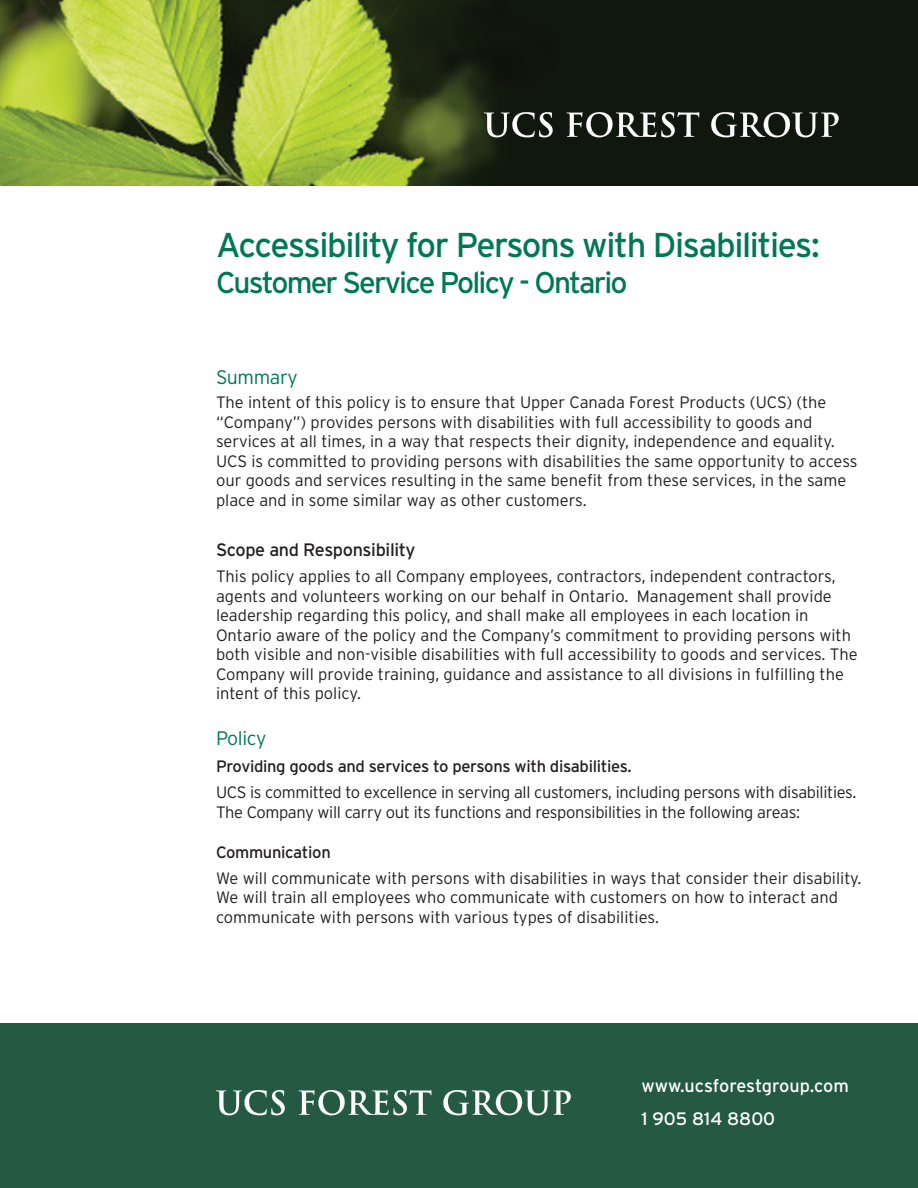
<style>
.page{position:relative;width:918px;height:1188px;background:#fff}
.page>*{position:absolute;margin:0;border:0;box-sizing:border-box;transform-origin:0 0}
.t1{font:34.5px "Interstate";letter-spacing:-.04em;color:#007854}
.t2{font:30px "Interstate";letter-spacing:-.06em;color:#007854}
.Body{font:300 19.5px "Interstate";letter-spacing:-.02em;color:#007854}
.t3{font:18px "Interstate";color:#fff}
.Body-2{font:18px "Interstate";letter-spacing:-.02em;color:#231f20}
.Body-3{font:300 16.5px/19.5px "Interstate";color:#231f20}
.Body-4{font:300 16.5px/19.8px "Interstate";letter-spacing:-.02em;color:#231f20}
.Body-5{font:16.5px "Interstate";letter-spacing:-.02em;color:#231f20}
</style>
<div class="page">
<img style="left:0;top:0;width:918px;height:186px">
<div style="left:0;top:1024px;width:918px;height:164px;background:#235a41"></div>
<svg style="left:216px;top:1090px;width:69px;height:25px"></svg>
<svg style="left:299px;top:1090px;width:132px;height:25px"></svg>
<svg style="left:443px;top:1090px;width:128px;height:25px"></svg>
<svg style="left:484px;top:112px;width:69px;height:25px"></svg>
<svg style="left:567px;top:112px;width:132px;height:25px"></svg>
<svg style="left:711px;top:112px;width:128px;height:25px"></svg>
<p class="t1" style="left:216px;top:225px;width:605px">Accessibility for Persons with Disabilities:</p>
<p class="t2" style="left:216px;top:265px;width:413px">Customer Service Policy - Ontario</p>
<p class="Body" style="left:216px;top:366px;width:83px">Summary</p>
<p class="Body-3" style="left:216px;top:393px;width:643px">The intent of this policy is to ensure that Upper Canada Forest Products (UCS) (the “Company”) provides persons with disabilities with full accessibility to goods and services at all times, in a way that respects their dignity, independence and equality.<br>UCS is committed to providing persons with disabilities the same opportunity to access our goods and services resulting in the same benefit from these services, in the same place and in some similar way as other customers.</p>
<p class="Body-2" style="left:216px;top:539px;width:201px">Scope and Responsibility</p>
<p class="Body-3" style="left:216px;top:566px;width:643px">This policy applies to all Company employees, contractors, independent contractors, agents and volunteers working on our behalf in Ontario. Management shall provide leadership regarding this policy, and shall make all employees in each location in Ontario aware of the policy and the Company’s commitment to providing persons with both visible and non-visible disabilities with full accessibility to goods and services. The Company will provide training, guidance and assistance to all divisions in fulfilling the intent of this policy.</p>
<p class="Body" style="left:216px;top:727px;width:52px">Policy</p>
<p class="Body-5" style="left:216px;top:757px;width:417px">Providing goods and services to persons with disabilities.</p>
<p class="Body-4" style="left:216px;top:782px;width:642px">UCS is committed to excellence in serving all customers, including persons with disabilities.<br>The Company will carry out its functions and responsibilities in the following areas:</p>
<p class="Body-5" style="left:216px;top:843px;width:116px">Communication</p>
<p class="Body-3" style="left:216px;top:868px;width:647px">We will communicate with persons with disabilities in ways that consider their disability.<br>We will train all employees who communicate with customers on how to interact and communicate with persons with various types of disabilities.</p>
<p class="t3" style="left:642px;top:1076px;width:209px">www.ucsforestgroup.com</p>
<p class="t3" style="left:642px;top:1108px;width:135px">1 905 814 8800</p>
</div>
